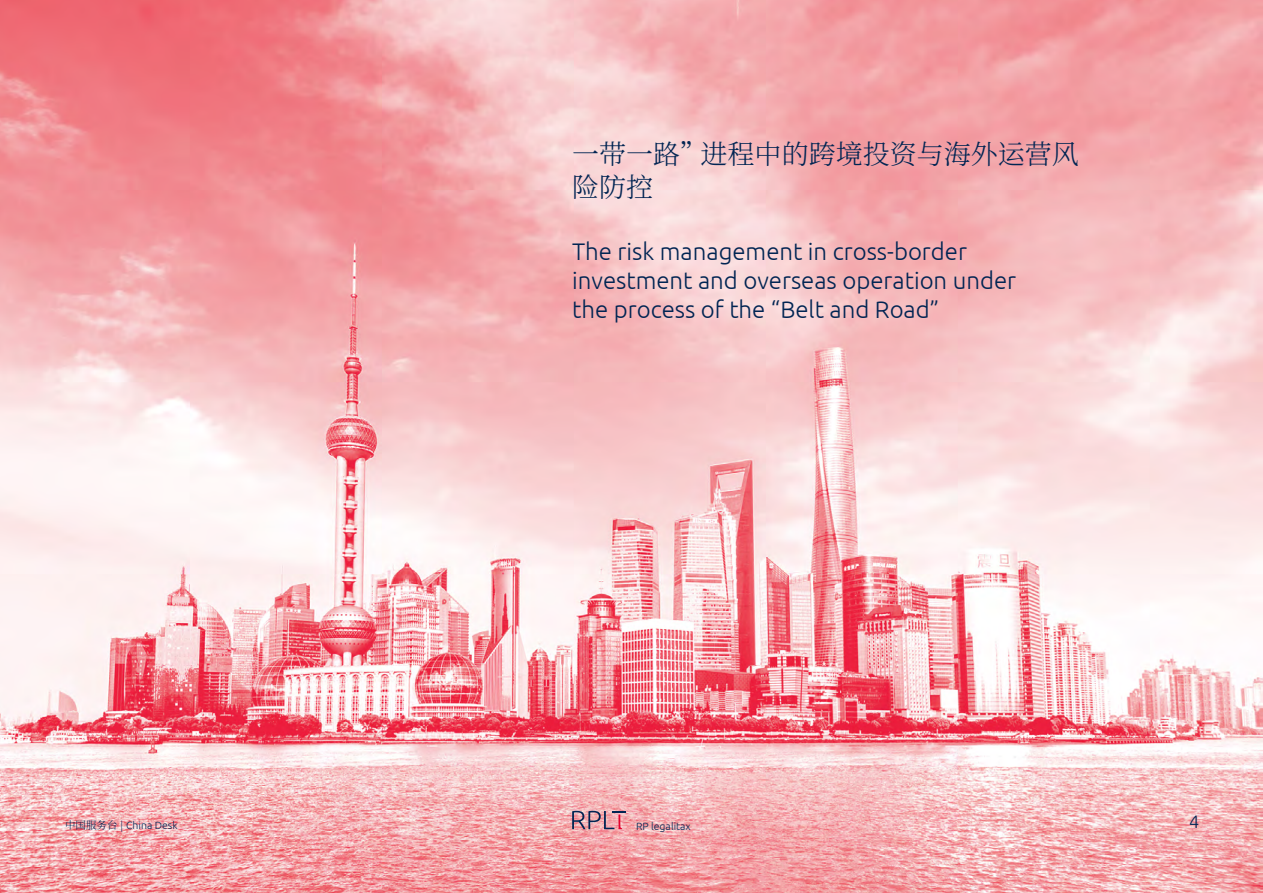
<style>
.page{position:relative;width:1263px;height:893px;background:#fff}
.page>*{position:absolute;margin:0;border:0;box-sizing:border-box;transform-origin:0 0}
.t1{font:300 27px/32.4px "Noto Serif SC";color:#012553}
.t2{font:300 24px/28.8px "Ubuntu";color:#012553}
.t3{font:300 18px "Ubuntu";color:#012553}
.t4{font:300 10.5px "Ubuntu";color:#012553}
.s1{font-family:"Noto Serif SC"}
</style>
<div class="page">
<img style="left:0;top:0;width:1263px;height:893px">
<svg style="left:572px;top:811px;width:54px;height:18px"></svg>
<p class="t1" style="left:572px;top:139px;width:508px">一带一路”进程中的跨境投资与海外运营风险防控</p>
<p class="t2" style="left:572px;top:236px;width:446px">The risk management in cross-border investment and overseas operation under the process of the “Belt and Road”</p>
<p class="t4" style="left:65px;top:819px;width:114px"><span class="s1">中国服务台 |</span> China Desk</p>
<p class="t4" style="left:636px;top:819px;width:56px">RP legalitax</p>
<p class="t3" style="left:1189px;top:810px;width:12px">4</p>
</div>
